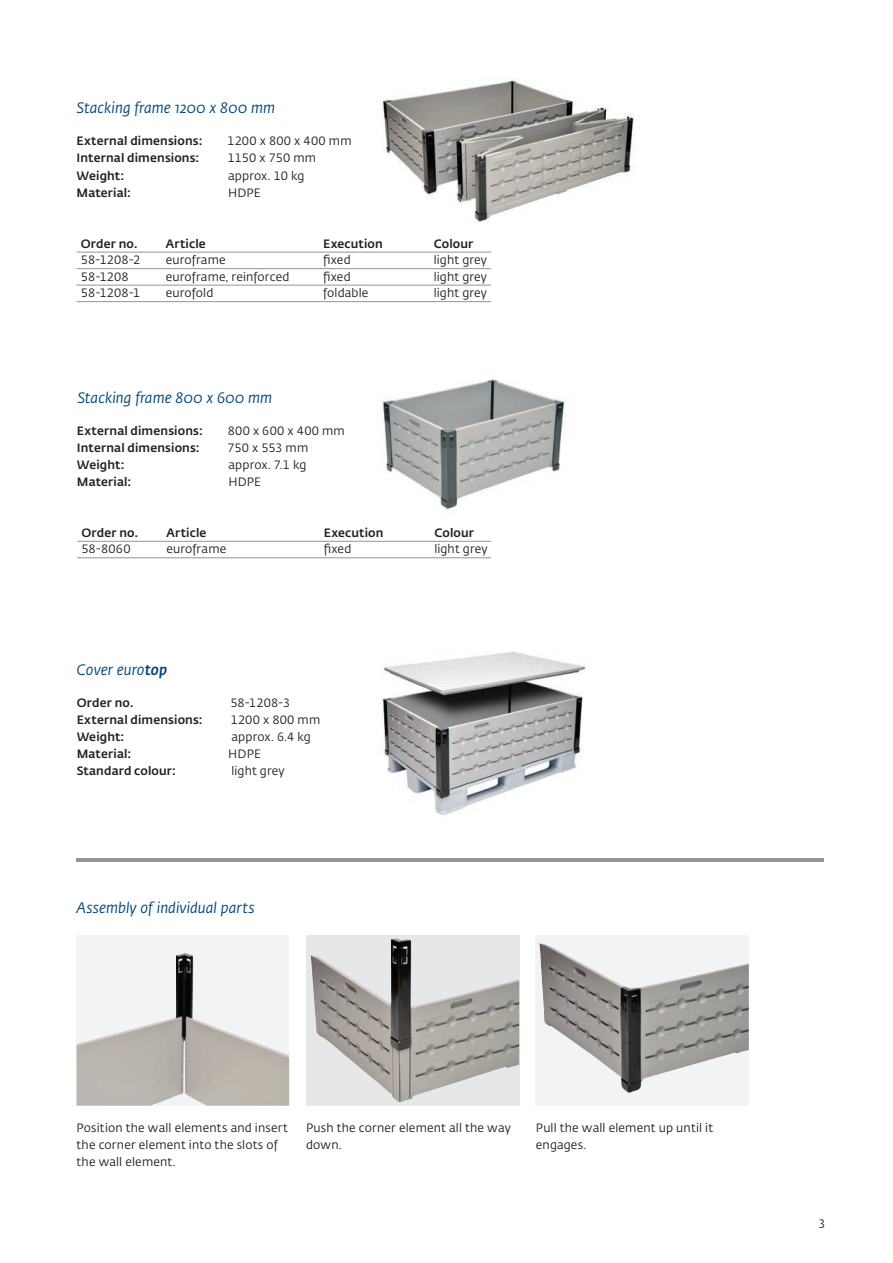
<style>
.page{position:relative;width:893px;height:1263px;background:#fff}
.page>*{position:absolute;margin:0;border:0;box-sizing:border-box;transform-origin:0 0}
.t1{font:italic 15px "Fedra Sans Pro";letter-spacing:.005em;color:#00467e}
.t2{font:12px/17.1px "Fedra Sans Pro";letter-spacing:.015em;color:#231f20}
.t3{font:500 12px "Fedra Sans Pro";letter-spacing:.015em;color:#231f20}
.s1{font-weight:500}
</style>
<div class="page">
<div style="left:536px;top:935px;width:213px;height:171px;background:#f2f3f4"></div>
<img style="left:539px;top:943px;width:210px;height:150px">
<div style="left:77px;top:935px;width:212px;height:171px;background:#f2f3f4"></div>
<img style="left:77px;top:953px;width:212px;height:153px">
<img style="left:381px;top:651px;width:205px;height:164px">
<img style="left:381px;top:78px;width:254px;height:144px">
<div style="left:306px;top:935px;width:213px;height:171px;background:#e6e7e9"></div>
<img style="left:311px;top:938px;width:208px;height:164px">
<hr style="left:77px;top:858px;width:747px;height:3px;background:#939598">
<img style="left:382px;top:379px;width:184px;height:131px">
<hr style="left:77px;top:541px;width:414px;height:1px;background:#939598">
<hr style="left:77px;top:557px;width:414px;height:1px;background:#939598">
<hr style="left:77px;top:252px;width:414px;height:1px;background:#939598">
<hr style="left:77px;top:268px;width:414px;height:1px;background:#939598">
<hr style="left:77px;top:285px;width:414px;height:1px;background:#939598">
<hr style="left:77px;top:301px;width:414px;height:1px;background:#939598">
<p class="t1" style="left:77px;top:98px;width:200px">Stacking frame 1200 x 800 mm</p>
<p class="t3" style="left:77px;top:132px;width:127px">External dimensions:</p>
<p class="t2" style="left:227px;top:132px;width:126px">1200 x 800 x 400 mm</p>
<p class="t3" style="left:77px;top:149px;width:124px">Internal dimensions:</p>
<p class="t2" style="left:228px;top:149px;width:90px">1150 x 750 mm</p>
<p class="t3" style="left:77px;top:166px;width:49px">Weight:</p>
<p class="t2" style="left:228px;top:166px;width:78px">approx. 10 kg</p>
<p class="t3" style="left:77px;top:183px;width:56px">Material:</p>
<p class="t2" style="left:228px;top:183px;width:34px">HDPE</p>
<p class="t3" style="left:81px;top:234px;width:58px">Order no.</p>
<p class="t3" style="left:166px;top:234px;width:41px">Article</p>
<p class="t3" style="left:323px;top:234px;width:61px">Execution</p>
<p class="t3" style="left:434px;top:234px;width:41px">Colour</p>
<p class="t2" style="left:81px;top:251px;width:61px">58-1208-2</p>
<p class="t2" style="left:166px;top:251px;width:61px">euroframe</p>
<p class="t2" style="left:323px;top:251px;width:29px">fixed</p>
<p class="t2" style="left:434px;top:251px;width:55px">light grey</p>
<p class="t2" style="left:81px;top:267px;width:49px">58-1208</p>
<p class="t2" style="left:166px;top:267px;width:125px">euroframe, reinforced</p>
<p class="t2" style="left:323px;top:267px;width:29px">fixed</p>
<p class="t2" style="left:434px;top:267px;width:55px">light grey</p>
<p class="t2" style="left:81px;top:284px;width:61px">58-1208-1</p>
<p class="t2" style="left:166px;top:284px;width:49px">eurofold</p>
<p class="t2" style="left:323px;top:284px;width:47px">foldable</p>
<p class="t2" style="left:434px;top:284px;width:55px">light grey</p>
<p class="t1" style="left:77px;top:387px;width:196px">Stacking frame 800 x 600 mm</p>
<p class="t3" style="left:77px;top:421px;width:127px">External dimensions:</p>
<p class="t2" style="left:228px;top:421px;width:119px">800 x 600 x 400 mm</p>
<p class="t3" style="left:77px;top:438px;width:124px">Internal dimensions:</p>
<p class="t2" style="left:228px;top:438px;width:82px">750 x 553 mm</p>
<p class="t3" style="left:77px;top:455px;width:49px">Weight:</p>
<p class="t2" style="left:228px;top:455px;width:80px">approx. 7.1 kg</p>
<p class="t3" style="left:77px;top:472px;width:56px">Material:</p>
<p class="t2" style="left:228px;top:473px;width:34px">HDPE</p>
<p class="t3" style="left:81px;top:523px;width:58px">Order no.</p>
<p class="t3" style="left:166px;top:523px;width:41px">Article</p>
<p class="t3" style="left:324px;top:523px;width:61px">Execution</p>
<p class="t3" style="left:434px;top:523px;width:41px">Colour</p>
<p class="t2" style="left:81px;top:540px;width:51px">58-8060</p>
<p class="t2" style="left:166px;top:540px;width:61px">euroframe</p>
<p class="t2" style="left:324px;top:540px;width:29px">fixed</p>
<p class="t2" style="left:434px;top:540px;width:55px">light grey</p>
<p class="t1" style="left:77px;top:659px;width:92px">Cover euro<span class="s1">top</span></p>
<p class="t3" style="left:77px;top:693px;width:58px">Order no.</p>
<p class="t2" style="left:230px;top:694px;width:61px">58-1208-3</p>
<p class="t3" style="left:77px;top:710px;width:127px">External dimensions:</p>
<p class="t2" style="left:231px;top:711px;width:91px">1200 x 800 mm</p>
<p class="t3" style="left:77px;top:727px;width:49px">Weight:</p>
<p class="t2" style="left:231px;top:728px;width:81px">approx. 6.4 kg</p>
<p class="t3" style="left:77px;top:744px;width:56px">Material:</p>
<p class="t2" style="left:228px;top:745px;width:34px">HDPE</p>
<p class="t3" style="left:77px;top:761px;width:101px">Standard colour:</p>
<p class="t2" style="left:231px;top:762px;width:55px">light grey</p>
<p class="t1" style="left:77px;top:897px;width:180px">Assembly of individual parts</p>
<p class="t2" style="left:77px;top:1119px;width:213px">Position the wall elements and insert the corner element into the slots of the wall element.</p>
<p class="t2" style="left:306px;top:1119px;width:206px">Push the corner element all the way down.</p>
<p class="t2" style="left:536px;top:1119px;width:179px">Pull the wall element up until it engages.</p>
<p class="t2" style="left:819px;top:1212px;width:7px">3</p>
</div>
